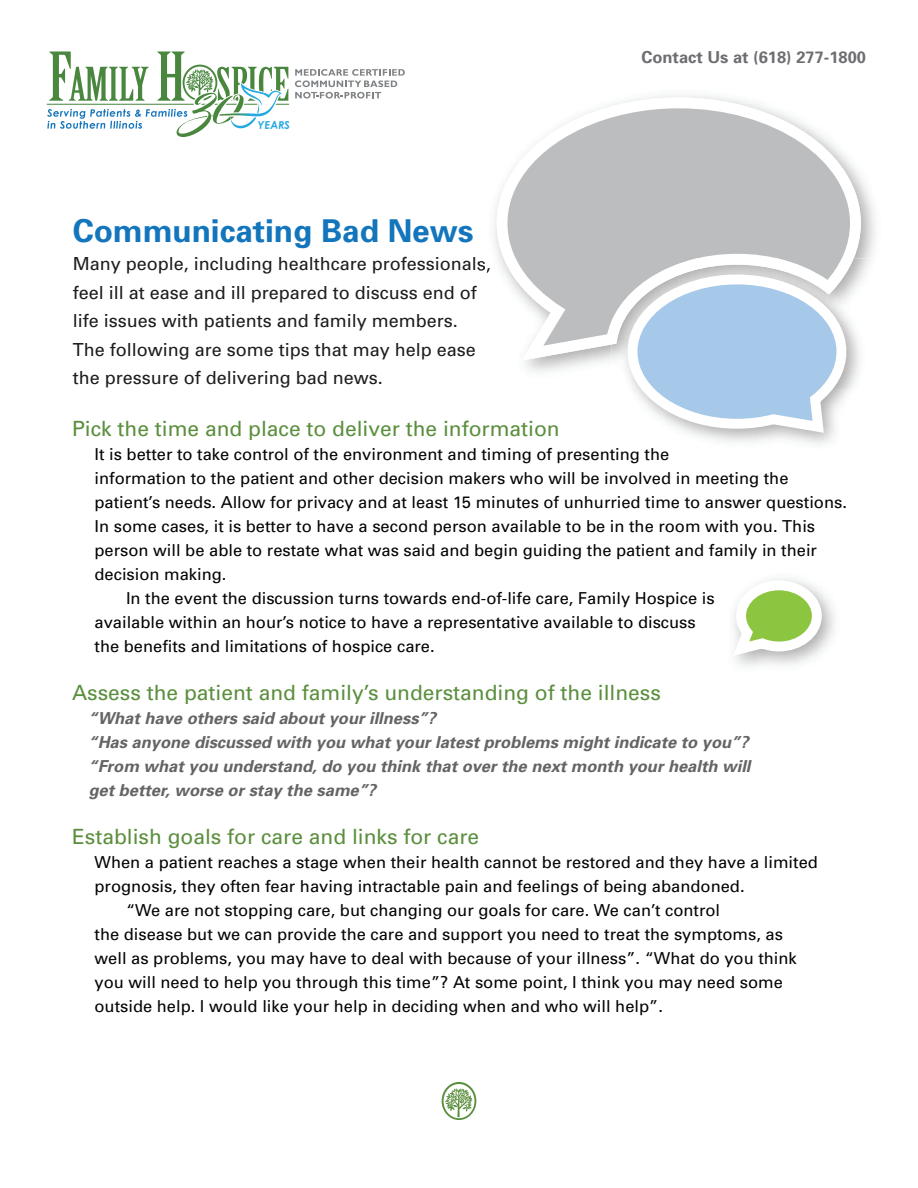
<style>
.page{position:relative;width:918px;height:1188px;background:#fff}
.page>*{position:absolute;margin:0;border:0;box-sizing:border-box;transform-origin:0 0}
.t1{font:700 31.5px "Univers";color:#1375bc}
.t2{font:21px "Univers";color:#5b8f3e}
.t3{font:18px/28.5px "Univers";color:#201d1e}
.t4{font:16.5px "Univers";color:#040503}
.t5{font:italic 700 16.5px/24px "Univers";color:#636466}
.t6{font:700 16.5px "Univers";color:#6d6e71}
.t7{font:italic 700 10.8px "Century Gothic";color:#25a9e0}
</style>
<div class="page">
<svg style="left:295px;top:69px;width:110px;height:30px"></svg>
<svg style="left:47px;top:51px;width:242px;height:86px"></svg>
<svg style="left:442px;top:1082px;width:34px;height:38px"></svg>
<img style="left:480px;top:261px;width:10px;height:12px">
<svg style="left:497px;top:97px;width:364px;height:264px;fill:#bcbdbf"></svg>
<img style="left:612px;top:258px;width:261px;height:186px">
<img style="left:612px;top:258px;width:242px;height:86px">
<svg style="left:623px;top:270px;width:228px;height:169px"></svg>
<svg style="left:730px;top:575px;width:97px;height:88px"></svg>
<p class="t7" style="left:258px;top:119px;width:34px;rotate:-3deg">YEARS</p>
<p class="t6" style="left:641px;top:47px;width:226px">Contact Us at (618) 277-1800</p>
<h1 class="t1" style="left:73px;top:210px;width:402px">Communicating Bad News</h1>
<p class="t3" style="left:73px;top:249px;width:420px">Many people, including healthcare professionals, feel ill at ease and ill prepared to discuss end of life issues with patients and family members.<br>The following are some tips that may help ease the pressure of delivering bad news.</p>
<p class="t2" style="left:72px;top:416px;width:489px">Pick the time and place to deliver the information</p>
<p class="t4" style="left:95px;top:444px;width:576px">It is better to take control of the environment and timing of presenting the</p>
<p class="t4" style="left:95px;top:468px;width:696px">information to the patient and other decision makers who will be involved in meeting the</p>
<p class="t4" style="left:95px;top:492px;width:754px">patient’s needs. Allow for privacy and at least 15 minutes of unhurried time to answer questions.</p>
<p class="t4" style="left:95px;top:516px;width:722px">In some cases, it is better to have a second person available to be in the room with you. This</p>
<p class="t4" style="left:95px;top:540px;width:724px">person will be able to restate what was said and begin guiding the patient and family in their</p>
<p class="t4" style="left:95px;top:564px;width:134px">decision making.</p>
<p class="t4" style="left:126px;top:588px;width:590px">In the event the discussion turns towards end-of-life care, Family Hospice is</p>
<p class="t4" style="left:95px;top:612px;width:603px">available within an hour’s notice to have a representative available to discuss</p>
<p class="t4" style="left:95px;top:636px;width:342px">the benefits and limitations of hospice care.</p>
<p class="t2" style="left:72px;top:680px;width:590px">Assess the patient and family’s understanding of the illness</p>
<p class="t5" style="left:89px;top:706px;width:663px">“What have others said about your illness”?<br>“Has anyone discussed with you what your latest problems might indicate to you”? “From what you understand, do you think that over the next month your health will get better, worse or stay the same”?</p>
<p class="t2" style="left:72px;top:824px;width:409px">Establish goals for care and links for care</p>
<p class="t4" style="left:95px;top:852px;width:725px">When a patient reaches a stage when their health cannot be restored and they have a limited</p>
<p class="t4" style="left:95px;top:876px;width:652px">prognosis, they often fear having intractable pain and feelings of being abandoned.</p>
<p class="t4" style="left:126px;top:900px;width:596px">“We are not stopping care, but changing our goals for care. We can’t control</p>
<p class="t4" style="left:95px;top:924px;width:690px">the disease but we can provide the care and support you need to treat the symptoms, as</p>
<p class="t4" style="left:95px;top:948px;width:704px">well as problems, you may have to deal with because of your illness”. “What do you think</p>
<p class="t4" style="left:95px;top:972px;width:690px">you will need to help you through this time”? At some point, I think you may need some</p>
<p class="t4" style="left:95px;top:996px;width:570px">outside help. I would like your help in deciding when and who will help”.</p>
</div>
